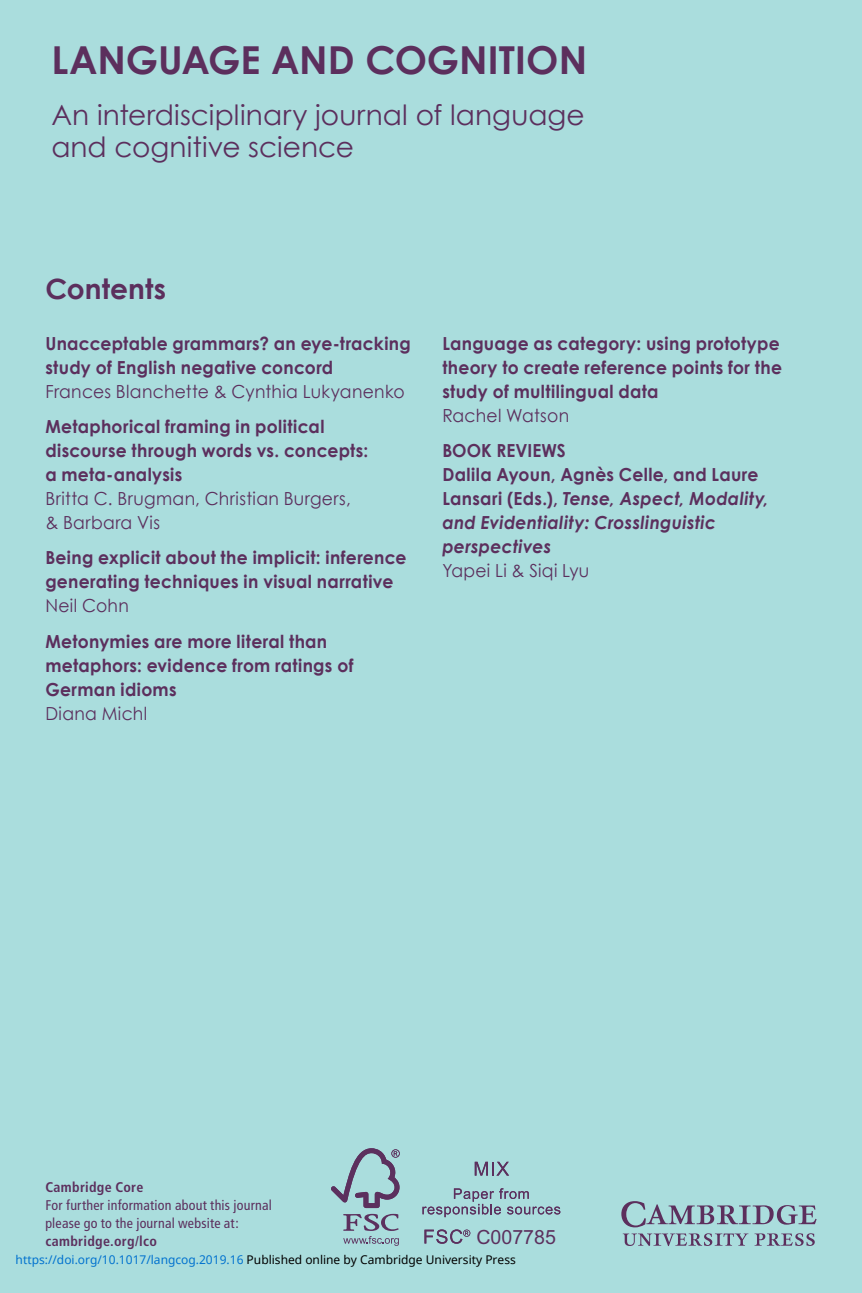
<style>
.page{position:relative;width:862px;height:1293px;background:#add}
.page>*{position:absolute;margin:0;border:0;box-sizing:border-box;transform-origin:0 0}
.t1{font:700 38.4px "Century Gothic";letter-spacing:-.005em;color:#5c2f5d}
.t2{font:28px/32px "Century Gothic";color:#5c2f5d}
.t3{font:700 28px "Century Gothic";color:#5c2f5d}
.t4{font:19.6px "Arial";color:#5c305e}
.t5{font:700 18px/24px "Century Gothic";letter-spacing:.015em;color:#5c2f5d;scale:.95 1}
.t6{font:italic 700 18px/24px "Century Gothic";letter-spacing:.015em;color:#5c2f5d;scale:.95 1}
.t7{font:condensed 14px/18px "Frutiger";letter-spacing:.015em;color:#5c2f5d}
.t8{font:12px "Noto Sans";color:#000}
.s1{font-weight:400}
.s2{font-style:normal}
.s3{font-weight:400;font-style:normal}
.s4{font-weight:700}
.s5{color:#0172cf}
</style>
<div class="page">
<svg style="left:621px;top:1201px;width:195px;height:45px"></svg>
<svg style="left:331px;top:1148px;width:69px;height:97px"></svg>
<svg style="left:475px;top:1161px;width:34px;height:14px"></svg>
<svg style="left:422px;top:1188px;width:138px;height:29px"></svg>
<svg style="left:424px;top:1229px;width:46px;height:14px"></svg>
<p class="t1" style="left:51px;top:36px;width:537px">LANGUAGE AND COGNITION</p>
<p class="t2" style="left:51px;top:98px;width:535px">An interdisciplinary journal of language and cognitive science</p>
<p class="t3" style="left:45px;top:271px;width:122px">Contents</p>
<p class="t5" style="left:45px;top:330px;width:386px">Unacceptable grammars? an eye-tracking study of English negative concord<br><span class="s1">Frances Blanchette &amp; Cynthia Lukyanenko</span></p>
<p class="t5" style="left:45px;top:414px;width:341px">Metaphorical framing in political discourse through words vs. concepts: a meta-analysis<br><span class="s1">Britta C. Brugman, Christian Burgers,<br>&amp; Barbara Vis</span></p>
<p class="t5" style="left:45px;top:545px;width:382px">Being explicit about the implicit: inference generating techniques in visual narrative<br><span class="s1">Neil Cohn</span></p>
<p class="t5" style="left:45px;top:628px;width:326px">Metonymies are more literal than metaphors: evidence from ratings of<br>German idioms<br><span class="s1">Diana Michl</span></p>
<p class="t5" style="left:442px;top:330px;width:359px">Language as category: using prototype theory to create reference points for the study of multilingual data<br><span class="s1">Rachel Watson</span></p>
<p class="t6" style="left:442px;top:438px;width:345px"><span class="s2">BOOK REVIEWS<br>Dalila Ayoun, Agnès Celle, and Laure<br>Lansari (Eds.),</span> Tense, Aspect, Modality, and Evidentiality: Crosslinguistic perspectives<br><span class="s3">Yapei Li &amp; Siqi Lyu</span></p>
<p class="t7" style="left:45px;top:1179px;width:228px"><span class="s4">Cambridge Core<br></span>For further information about this journal please go to the journal website at: <span class="s4">cambridge.org/lco</span></p>
<p class="t4" style="left:476px;top:1225px;width:81px">C007785</p>
<p class="t8" style="left:16px;top:1251px;width:502px"><span class="s5">https://doi.org/10.1017/langcog.2019.16</span> Published online by Cambridge University Press</p>
</div>
